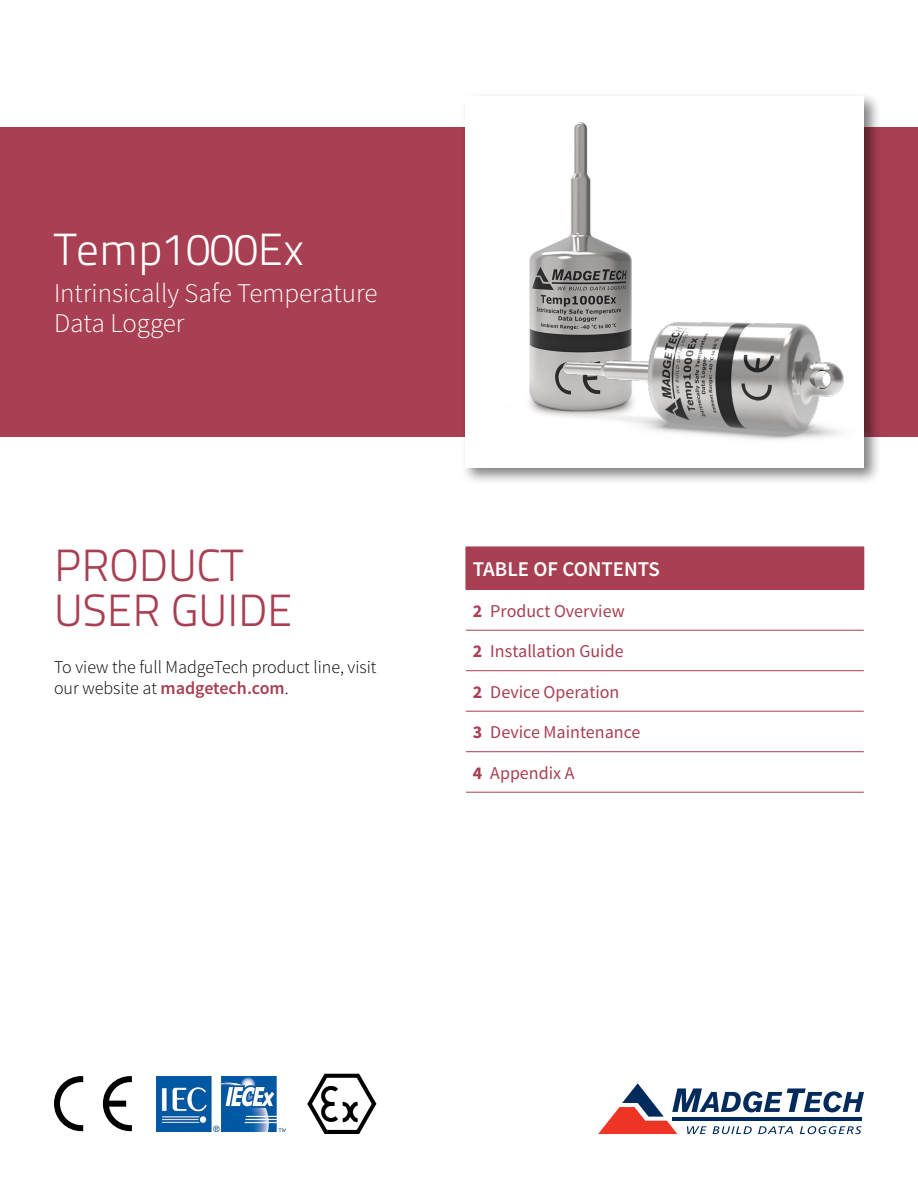
<style>
.page{position:relative;width:918px;height:1188px;background:#fff}
.page>*{position:absolute;margin:0;border:0;box-sizing:border-box;transform-origin:0 0}
.t1{font:300 45px/45.8px "Titillium Text 22 L";color:#a83f52}
.t2{font:300 45px "Titillium Text 22 L";color:#fff}
.t3{font:300 27px/30px "Source Sans Pro";color:#fff}
.t4{font:600 21px "Source Sans Pro";color:#fff}
.t5{font:18px "Source Sans Pro";color:#a83f52}
.t6{font:300 18px/21.6px "Source Sans Pro";color:#000}
.s1{font-weight:600;color:#a83f52}
.s2{font-weight:700}
</style>
<div class="page">
<div style="left:0;top:127px;width:918px;height:309px;background:#a83f52"></div>
<div style="left:461px;top:92px;width:421px;height:393px;background:#000;opacity:.5"></div>
<div style="left:466px;top:96px;width:398px;height:372px;background:#fff"></div>
<svg style="left:598px;top:1083px;width:266px;height:51px"></svg>
<hr style="left:672px;top:1117px;width:190px;height:3px;background:#002b5c">
<img style="left:156px;top:1076px;width:130px;height:55px">
<svg style="left:103px;top:1076px;width:29px;height:55px"></svg>
<svg style="left:54px;top:1076px;width:29px;height:55px"></svg>
<svg style="left:307px;top:1074px;width:69px;height:60px"></svg>
<img style="left:529px;top:122px;width:103px;height:176px">
<img style="left:529px;top:298px;width:380px;height:156px">
<div style="left:466px;top:547px;width:398px;height:43px;background:#a83f52"></div>
<hr style="left:864px;top:547px;width:1px;height:43px;background:#a83f52">
<svg style="left:466px;top:630px;width:24px;height:1px"></svg>
<hr style="left:490px;top:630px;width:374px;height:1px;background:#a83f52">
<svg style="left:466px;top:670px;width:24px;height:1px"></svg>
<hr style="left:490px;top:670px;width:374px;height:1px;background:#a83f52">
<svg style="left:466px;top:711px;width:24px;height:1px"></svg>
<hr style="left:490px;top:711px;width:374px;height:1px;background:#a83f52">
<svg style="left:466px;top:751px;width:24px;height:1px"></svg>
<svg style="left:466px;top:792px;width:24px;height:1px"></svg>
<hr style="left:490px;top:751px;width:374px;height:1px;background:#a83f52">
<hr style="left:490px;top:792px;width:374px;height:1px;background:#a83f52">
<h1 class="t2" style="left:54px;top:217px;width:252px">Temp1000Ex</h1>
<h2 class="t3" style="left:54px;top:278px;width:325px">Intrinsically Safe Temperature<br>Data Logger</h2>
<h1 class="t1" style="left:54px;top:540px;width:240px">PRODUCT<br>USER GUIDE</h1>
<p class="t6" style="left:54px;top:656px;width:324px">To view the full MadgeTech product line, visit our website at <span class="s1">madgetech.com</span>.</p>
<p class="t4" style="left:473px;top:556px;width:189px">TABLE OF CONTENTS</p>
<p class="t5" style="left:473px;top:600px;width:153px"><span class="s2">2</span> Product Overview</p>
<p class="t5" style="left:473px;top:640px;width:152px"><span class="s2">2</span> Installation Guide</p>
<p class="t5" style="left:473px;top:681px;width:148px"><span class="s2">2</span> Device Operation</p>
<p class="t5" style="left:473px;top:721px;width:169px"><span class="s2">3</span> Device Maintenance</p>
<p class="t5" style="left:473px;top:762px;width:103px"><span class="s2">4</span> Appendix A</p>
</div>
